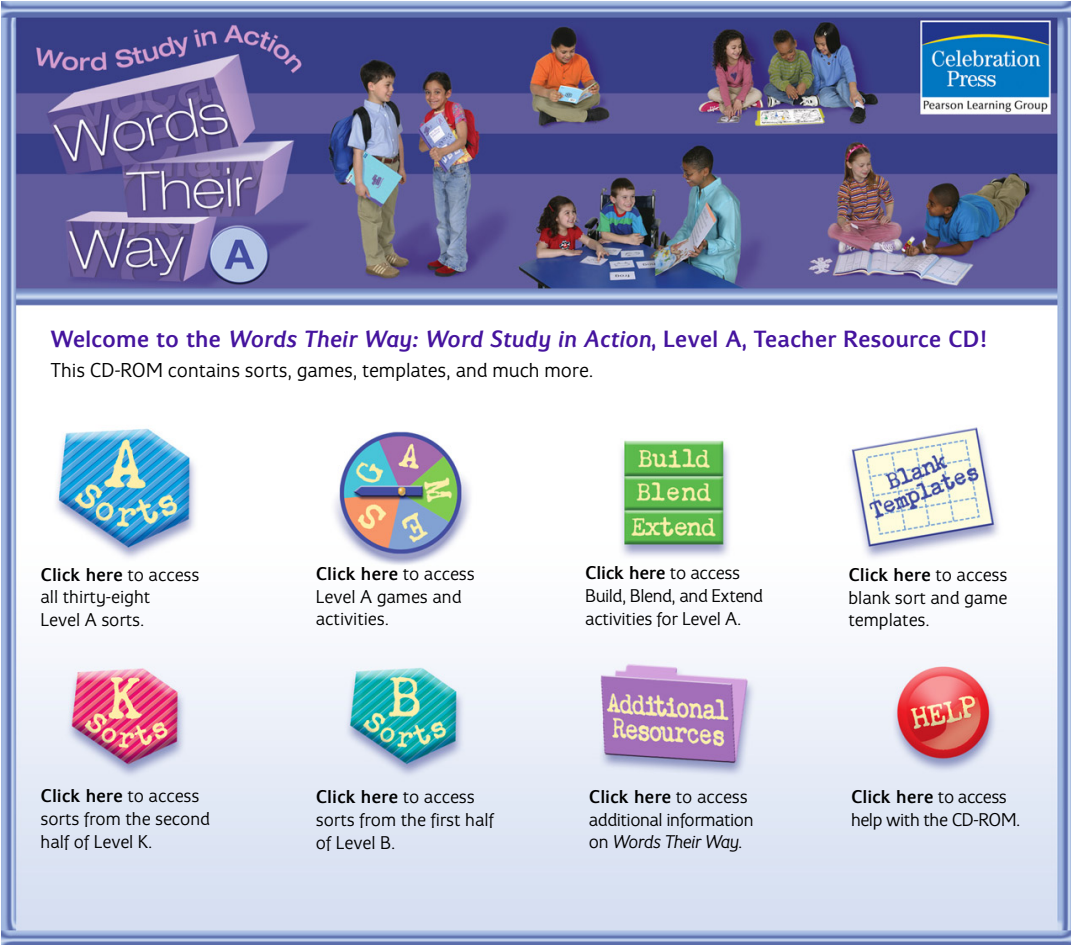
<style>
.page{position:relative;width:1071px;height:945px;background:#fff}
.page>*{position:absolute;margin:0;border:0;box-sizing:border-box;transform-origin:0 0}
.t1{font:500 24.5px "Eurocrat";color:#45149e}
.t2{font:21px "Eurocrat";color:#000}
.t3{font:19.25px/22.8px "Eurocrat";color:#000}
.t4{font:19.25px/22.8px "Eurocrat";letter-spacing:-.02em;color:#000}
.s1{font-style:italic}
.s2{font-weight:500}
</style>
<div class="page">
<img style="left:2px;top:1px;width:1069px;height:944px">
<p class="t1" style="left:50px;top:331px;width:938px">Welcome to the <span class="s1">Words Their Way: Word Study in Action</span>, Level A, Teacher Resource CD!</p>
<p class="t2" style="left:50px;top:363px;width:544px">This CD-ROM contains sorts, games, templates, and much more.</p>
<p class="t3" style="left:41px;top:565px;width:160px"><span class="s2">Click here</span> to access all thirty-eight<br>Level A sorts.</p>
<p class="t3" style="left:41px;top:786px;width:171px"><span class="s2">Click here</span> to access sorts from the second half of Level K.</p>
<p class="t3" style="left:316px;top:564px;width:160px"><span class="s2">Click here</span> to access<br>Level A games and activities.</p>
<p class="t3" style="left:585px;top:563px;width:179px"><span class="s2">Click here</span> to access<br>Build, Blend, and Extend activities for Level A.</p>
<p class="t3" style="left:848px;top:565px;width:160px;text-align:justify"><span class="s2">Click here</span> to access blank sort and game templates.</p>
<p class="t3" style="left:316px;top:787px;width:180px"><span class="s2">Click here</span> to access sorts from the first half of Level B.</p>
<p class="t4" style="left:589px;top:787px;width:166px"><span class="s2">Click here</span> to access additional information on <span class="s1">Words Their Way</span>.</p>
<p class="t4" style="left:851px;top:787px;width:171px"><span class="s2">Click here</span> to access help with the CD-ROM.</p>
</div>
